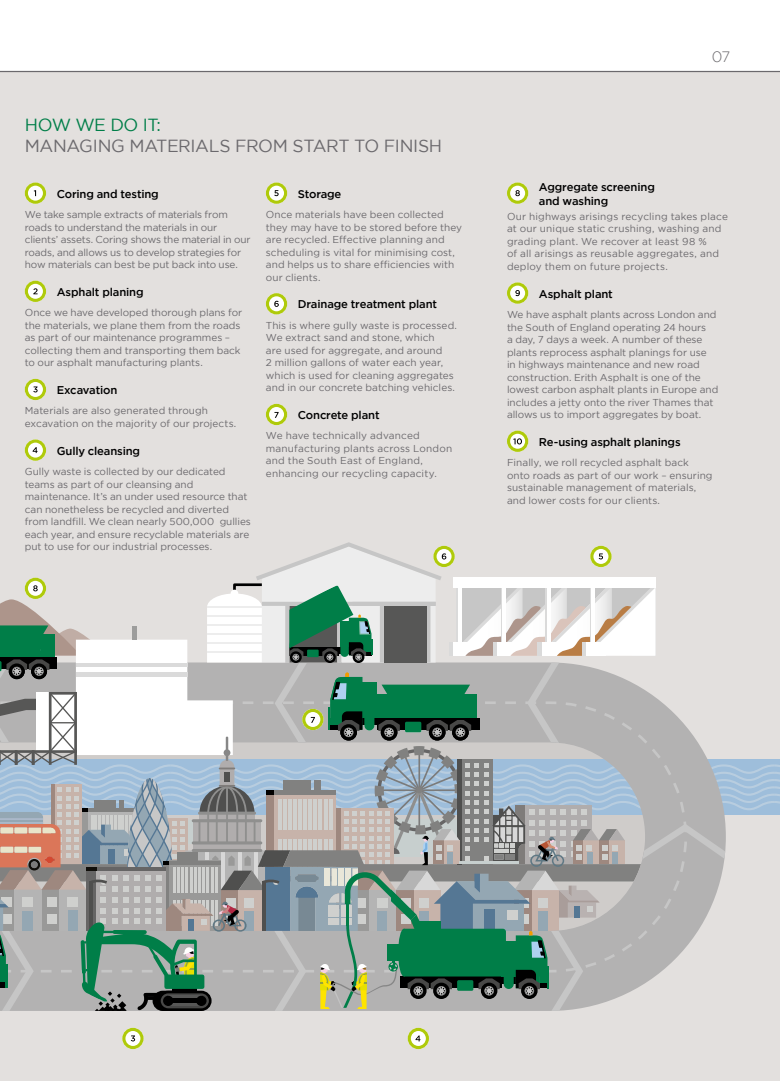
<style>
.page{position:relative;width:780px;height:1081px;background:#fff}
.page>*{position:absolute;margin:0;border:0;box-sizing:border-box;transform-origin:0 0}
.t1{font:17.5px "Gotham";letter-spacing:-.02em;color:#6b696d}
.t2{font:17.5px "Gotham";letter-spacing:-.03em;color:#007e48}
.t3{font:300 15px "Gotham";color:#6b696d}
.t4{font:500 11.25px/13.8px "Gotham";letter-spacing:-.015em;color:#000}
.t5{font:10px/12.5px "Gotham";color:#6b696d}
.t6{font:10px/12.5px "Gotham";letter-spacing:.02em;color:#6b696d}
</style>
<div class="page">
<div style="left:0;top:72px;width:780px;height:1009px;background:#e3e0de"></div>
<div style="left:122px;top:1028px;width:22px;height:21px;background:#afca0b;border-radius:50%"></div>
<svg style="left:124px;top:1029px;width:18px;height:18px"></svg>
<div style="left:122px;top:1028px;width:22px;height:21px;border:3px solid #afca0b;border-radius:50%"></div>
<svg style="left:131px;top:1035px;width:4px;height:6px"></svg>
<div style="left:407px;top:1028px;width:22px;height:21px;background:#afca0b;border-radius:50%"></div>
<svg style="left:409px;top:1029px;width:18px;height:18px"></svg>
<div style="left:407px;top:1028px;width:22px;height:21px;border:3px solid #afca0b;border-radius:50%"></div>
<svg style="left:415px;top:1035px;width:5px;height:6px"></svg>
<div style="left:266px;top:182px;width:21px;height:22px;background:#afca0b;border-radius:50%"></div>
<svg style="left:267px;top:184px;width:18px;height:18px"></svg>
<div style="left:266px;top:182px;width:21px;height:22px;border:3px solid #afca0b;border-radius:50%"></div>
<svg style="left:274px;top:190px;width:4px;height:6px"></svg>
<div style="left:266px;top:293px;width:21px;height:21px;background:#afca0b;border-radius:50%"></div>
<svg style="left:267px;top:295px;width:18px;height:18px"></svg>
<div style="left:266px;top:293px;width:21px;height:21px;border:3px solid #afca0b;border-radius:50%"></div>
<svg style="left:274px;top:301px;width:5px;height:6px"></svg>
<div style="left:266px;top:404px;width:21px;height:21px;background:#afca0b;border-radius:50%"></div>
<svg style="left:267px;top:405px;width:18px;height:18px"></svg>
<div style="left:266px;top:404px;width:21px;height:21px;border:3px solid #afca0b;border-radius:50%"></div>
<svg style="left:274px;top:412px;width:4px;height:6px"></svg>
<div style="left:507px;top:182px;width:21px;height:22px;background:#afca0b;border-radius:50%"></div>
<svg style="left:508px;top:184px;width:18px;height:18px"></svg>
<div style="left:507px;top:182px;width:21px;height:22px;border:3px solid #afca0b;border-radius:50%"></div>
<svg style="left:515px;top:190px;width:5px;height:6px"></svg>
<div style="left:507px;top:282px;width:21px;height:22px;background:#afca0b;border-radius:50%"></div>
<svg style="left:508px;top:284px;width:18px;height:18px"></svg>
<div style="left:507px;top:282px;width:21px;height:22px;border:3px solid #afca0b;border-radius:50%"></div>
<svg style="left:515px;top:290px;width:5px;height:6px"></svg>
<div style="left:507px;top:431px;width:21px;height:21px;background:#afca0b;border-radius:50%"></div>
<svg style="left:508px;top:432px;width:18px;height:18px"></svg>
<div style="left:507px;top:431px;width:21px;height:21px;border:3px solid #afca0b;border-radius:50%"></div>
<svg style="left:513px;top:438px;width:9px;height:6px"></svg>
<svg style="left:25px;top:182px;width:21px;height:22px"></svg>
<div style="left:25px;top:182px;width:21px;height:22px;border:3px solid #afca0b;border-radius:50%"></div>
<svg style="left:34px;top:190px;width:2px;height:6px"></svg>
<svg style="left:26px;top:282px;width:19px;height:18px"></svg>
<div style="left:25px;top:281px;width:21px;height:21px;border:3px solid #afca0b;border-radius:50%"></div>
<svg style="left:33px;top:288px;width:5px;height:6px"></svg>
<svg style="left:26px;top:380px;width:19px;height:18px"></svg>
<div style="left:25px;top:379px;width:21px;height:21px;border:3px solid #afca0b;border-radius:50%"></div>
<svg style="left:33px;top:386px;width:5px;height:6px"></svg>
<svg style="left:26px;top:441px;width:19px;height:18px"></svg>
<div style="left:25px;top:439px;width:21px;height:22px;border:3px solid #afca0b;border-radius:50%"></div>
<svg style="left:33px;top:447px;width:5px;height:6px"></svg>
<hr style="left:0;top:71px;width:780px;height:1px;background:#6b696d">
<svg style="left:0;top:542px;width:780px;height:469px"></svg>
<h1 class="t2" style="left:25px;top:114px;width:138px">HOW WE DO IT:</h1>
<h1 class="t1" style="left:25px;top:135px;width:419px">MANAGING MATERIALS FROM START TO FINISH</h1>
<p class="t4" style="left:57px;top:187px;width:104px">Coring and testing</p>
<p class="t5" style="left:25px;top:208px;width:227px">We take sample extracts of materials from roads to understand the materials in our clients’ assets. Coring shows the material in our roads, and allows us to develop strategies for how materials can best be put back into use.</p>
<p class="t4" style="left:57px;top:285px;width:88px">Asphalt planing</p>
<p class="t5" style="left:25px;top:306px;width:219px">Once we have developed thorough plans for the materials, we plane them from the roads as part of our maintenance programmes – collecting them and transporting them back to our asphalt manufacturing plants.</p>
<p class="t4" style="left:57px;top:383px;width:62px">Excavation</p>
<p class="t5" style="left:25px;top:404px;width:213px">Materials are also generated through excavation on the majority of our projects.</p>
<p class="t4" style="left:57px;top:444px;width:85px">Gully cleansing</p>
<p class="t5" style="left:25px;top:465px;width:228px">Gully waste is collected by our dedicated teams as part of our cleansing and maintenance. It’s an under used resource that can nonetheless be recycled and diverted from landfill. We clean nearly 500,000 gullies each year, and ensure recyclable materials are put to use for our industrial processes.</p>
<p class="t4" style="left:298px;top:187px;width:45px">Storage</p>
<p class="t5" style="left:266px;top:208px;width:198px">Once materials have been collected they may have to be stored before they are recycled. Effective planning and scheduling is vital for minimising cost, and helps us to share efficiencies with our clients.</p>
<p class="t4" style="left:298px;top:297px;width:141px">Drainage treatment plant</p>
<p class="t5" style="left:266px;top:319px;width:192px">This is where gully waste is processed.<br>We extract sand and stone, which<br>are used for aggregate, and around<br>2 million gallons of water each year, which is used for cleaning aggregates and in our concrete batching vehicles.</p>
<p class="t4" style="left:298px;top:408px;width:83px">Concrete plant</p>
<p class="t6" style="left:266px;top:429px;width:188px">We have technically advanced manufacturing plants across London and the South East of England, enhancing our recycling capacity.</p>
<h2 class="t3" style="left:712px;top:47px;width:20px">07</h2>
<p class="t4" style="left:539px;top:180px;width:117px">Aggregate screening and washing</p>
<p class="t5" style="left:507px;top:210px;width:222px">Our highways arisings recycling takes place at our unique static crushing, washing and grading plant. We recover at least 98 %<br>of all arisings as reusable aggregates, and deploy them on future projects.</p>
<p class="t4" style="left:539px;top:287px;width:75px">Asphalt plant</p>
<p class="t5" style="left:507px;top:308px;width:213px">We have asphalt plants across London and the South of England operating 24 hours<br>a day, 7 days a week. A number of these plants reprocess asphalt planings for use<br>in highways maintenance and new road construction. Erith AsphaIt is one of the lowest carbon asphalt plants in Europe and includes a jetty onto the river Thames that allows us to import aggregates by boat.</p>
<p class="t4" style="left:539px;top:435px;width:143px">Re-using asphalt planings</p>
<p class="t5" style="left:507px;top:456px;width:207px">Finally, we roll recycled asphalt back onto roads as part of our work – ensuring sustainable management of materials, and lower costs for our clients.</p>
</div>
